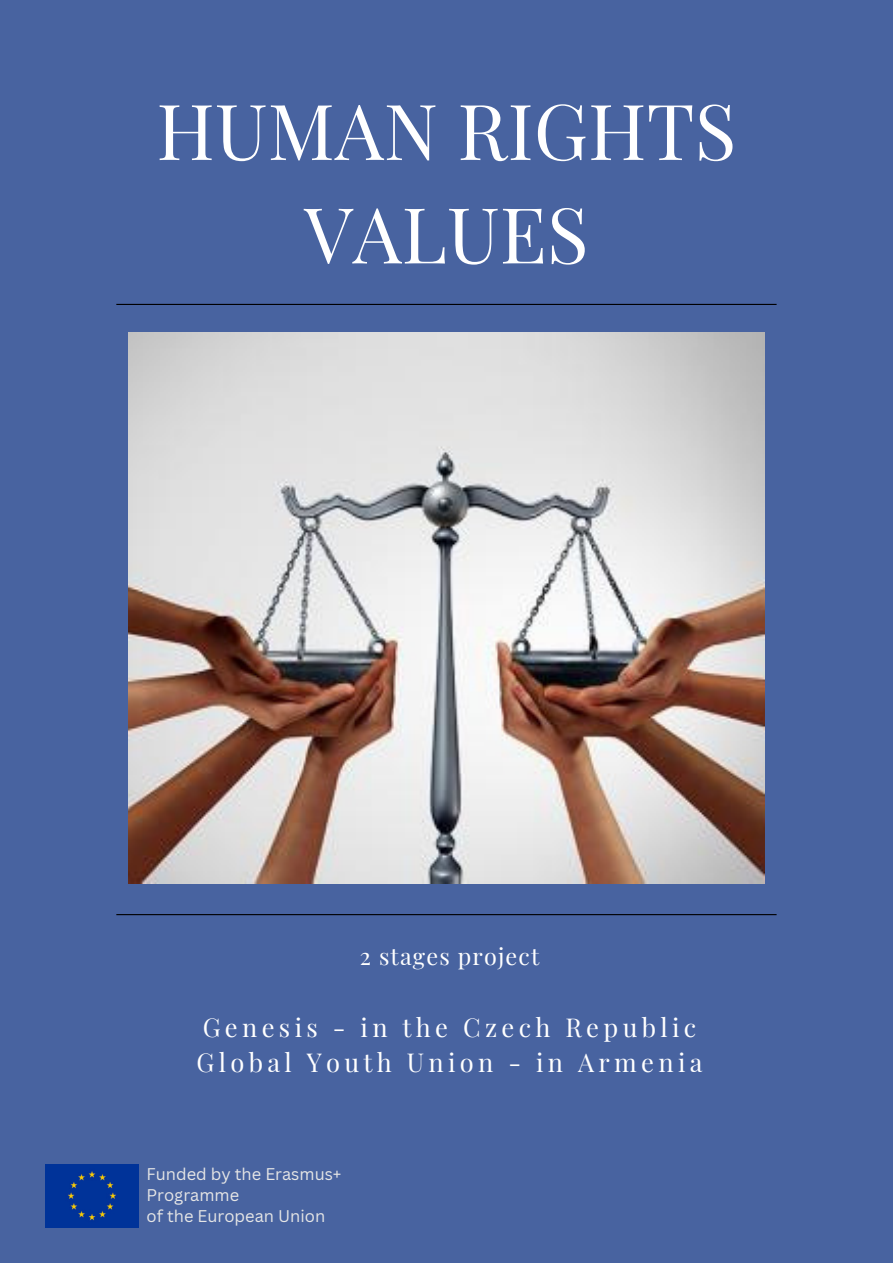
<style>
.page{position:relative;width:893px;height:1264px;background:#fff}
.page>*{position:absolute;margin:0;border:0;box-sizing:border-box;transform-origin:0 0}
.t1{font:77.25px/103.4px "Playfair Display";color:#fff;text-align:center}
.t2{font:25.5px "Playfair Display";letter-spacing:.17em;color:#fff}
.t3{font:23.25px "Playfair Display";letter-spacing:.05em;color:#fff}
.t4{font:16.5px/21.3px "Canva Sans";color:#e6e6e6}
</style>
<div class="page">
<div style="left:0;top:0;width:892px;height:1262px;background:#4863a0"></div>
<img style="left:128px;top:332px;width:636px;height:551px">
<hr style="left:116px;top:914px;width:660px;height:1px;background:#000">
<hr style="left:116px;top:304px;width:660px;height:1px;background:#000">
<div style="left:45px;top:1164px;width:93px;height:63px;background:#039"></div>
<p class="t1" style="left:156px;top:76px;width:581px">HUMAN RIGHTS<br>VALUES</p>
<p class="t3" style="left:360px;top:939px;width:181px">2 stages project</p>
<p class="t2" style="left:203px;top:1009px;width:495px">Genesis - in the Czech Republic</p>
<p class="t2" style="left:196px;top:1044px;width:507px">Global Youth Union - in Armenia</p>
<p class="t4" style="left:146px;top:1162px;width:196px">Funded by the Erasmus+<br>Programme</p>
<p class="t4" style="left:146px;top:1205px;width:180px">of the European Union</p>
</div>
